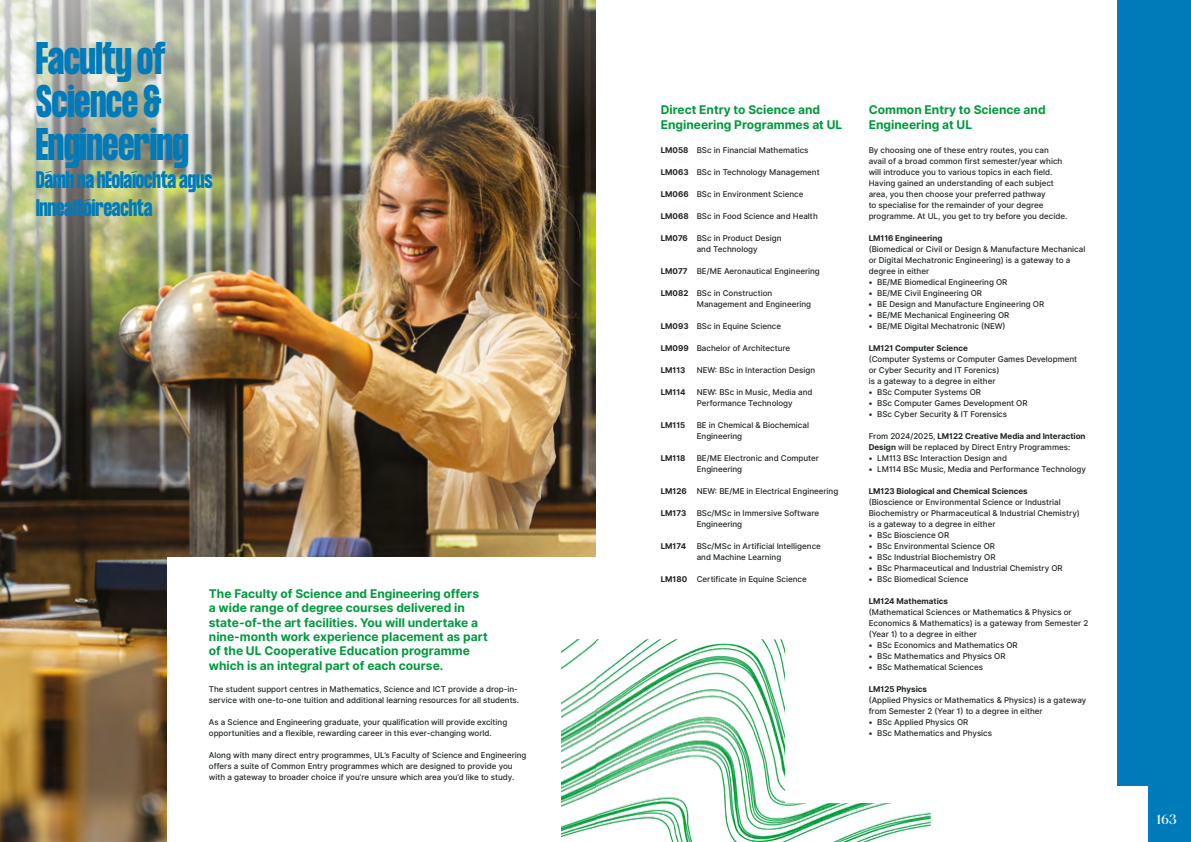
<style>
.page{position:relative;width:1191px;height:842px;background:#fff}
.page>*{position:absolute;margin:0;border:0;box-sizing:border-box;transform-origin:0 0}
.t1{font:700 40px/42.8px "Formula Condensed";color:#007bba}
.t2{font:700 21px/28px "Formula Condensed";color:#007bba}
.t3{font:500 14px "Saol Standard";color:#fff}
.t4{font:700 12px/14.4px "Inter";color:#009a3e}
.t5{font:500 8px/11px "Inter";color:#1f2522}
.t6{font:700 8px "Inter";color:#1f2522}
.s1{font-weight:700}
</style>
<div class="page">
<img style="left:0;top:0;width:595px;height:842px">
<div style="left:167px;top:557px;width:428px;height:285px;background:#fff"></div>
<div style="left:1148px;top:738px;width:43px;height:104px;background:#007bba"></div>
<div style="left:1117px;top:0;width:74px;height:785px;background:#007bba"></div>
<img style="left:562px;top:639px;width:369px;height:203px">
<h1 class="t1" style="left:36px;top:39px;width:154px">Faculty of<br>Science &amp;<br>Engineering</h1>
<h2 class="t2" style="left:36px;top:166px;width:178px">Dámh na hEolaíochta agus<br>Innealtóireachta</h2>
<p class="t4" style="left:209px;top:586px;width:280px">The Faculty of Science and Engineering offers a wide range of degree courses delivered in state-of-the art facilities. You will undertake a nine-month work experience placement as part of the UL Cooperative Education programme which is an integral part of each course.</p>
<p class="t5" style="left:209px;top:683px;width:312px">The student support centres in Mathematics, Science and ICT provide a drop-in&shy;service with one-to-one tuition and additional learning resources for all students.</p>
<p class="t5" style="left:209px;top:716px;width:300px">As a Science and Engineering graduate, your qualification will provide exciting opportunities and a flexible, rewarding career in this ever-changing world.</p>
<p class="t5" style="left:209px;top:749px;width:319px">Along with many direct entry programmes, UL’s Faculty of Science and Engineering offers a suite of Common Entry programmes which are designed to provide you with a gateway to broader choice if you’re unsure which area you’d like to study.</p>
<h3 class="t4" style="left:660px;top:103px;width:183px">Direct Entry to Science and<br>Engineering Programmes at UL</h3>
<p class="t5" style="left:660px;top:144px;width:149px"><span class="s1">LM058</span> BSc in Financial Mathematics</p>
<p class="t5" style="left:660px;top:166px;width:160px"><span class="s1">LM063</span> BSc in Technology Management</p>
<p class="t5" style="left:660px;top:188px;width:144px"><span class="s1">LM066</span> BSc in Environment Science</p>
<p class="t5" style="left:660px;top:210px;width:159px"><span class="s1">LM068</span> BSc in Food Science and Health</p>
<p class="t5" style="left:696px;top:232px;width:86px;text-indent:-36px"><span class="s1">LM076</span> BSc in Product Design and Technology</p>
<p class="t5" style="left:660px;top:265px;width:161px"><span class="s1">LM077</span> BE/ME Aeronautical Engineering</p>
<p class="t5" style="left:696px;top:287px;width:116px;text-indent:-36px"><span class="s1">LM082</span> BSc in Construction<br>Management and Engineering</p>
<p class="t5" style="left:660px;top:320px;width:122px"><span class="s1">LM093</span> BSc in Equine Science</p>
<p class="t5" style="left:660px;top:342px;width:131px"><span class="s1">LM099</span> Bachelor of Architecture</p>
<p class="t6" style="left:660px;top:364px;width:26px">LM113</p>
<p class="t5" style="left:696px;top:364px;width:120px">NEW: BSc in Interaction Design</p>
<p class="t6" style="left:660px;top:386px;width:26px">LM114</p>
<p class="t5" style="left:696px;top:386px;width:117px">NEW: BSc in Music, Media and<br>Performance Technology</p>
<p class="t6" style="left:660px;top:419px;width:26px">LM115</p>
<p class="t5" style="left:696px;top:419px;width:114px">BE in Chemical &amp; Biochemical<br>Engineering</p>
<p class="t6" style="left:660px;top:452px;width:26px">LM118</p>
<p class="t5" style="left:696px;top:452px;width:124px">BE/ME Electronic and Computer<br>Engineering</p>
<p class="t5" style="left:660px;top:485px;width:179px"><span class="s1">LM126</span> NEW: BE/ME in Electrical Engineering</p>
<p class="t6" style="left:660px;top:507px;width:27px">LM173</p>
<p class="t5" style="left:696px;top:507px;width:124px">BSc/MSc in Immersive Software<br>Engineering</p>
<p class="t6" style="left:660px;top:540px;width:27px">LM174</p>
<p class="t5" style="left:696px;top:540px;width:126px">BSc/MSc in Artificial Intelligence and Machine Learning</p>
<p class="t5" style="left:660px;top:573px;width:148px"><span class="s1">LM180</span> Certificate in Equine Science</p>
<h3 class="t4" style="left:868px;top:103px;width:178px">Common Entry to Science and<br>Engineering at UL</h3>
<p class="t5" style="left:868px;top:144px;width:200px">By choosing one of these entry routes, you can avail of a broad common first semester/year which will introduce you to various topics in each field.<br>Having gained an understanding of each subject area, you then choose your preferred pathway<br>to specialise for the remainder of your degree programme. At UL, you get to try before you decide.</p>
<p class="t6" style="left:868px;top:232px;width:75px">LM116 Engineering</p>
<p class="t5" style="left:868px;top:243px;width:218px">(Biomedical or Civil or Design &amp; Manufacture Mechanical or Digital Mechatronic Engineering) is a gateway to a degree in either</p>
<p class="t5" style="left:868px;top:276px;width:140px">• BE/ME Biomedical Engineering OR</p>
<p class="t5" style="left:868px;top:287px;width:115px">• BE/ME Civil Engineering OR</p>
<p class="t5" style="left:868px;top:298px;width:177px">• BE Design and Manufacture Engineering OR</p>
<p class="t5" style="left:868px;top:309px;width:142px">• BE/ME Mechanical Engineering OR</p>
<p class="t5" style="left:868px;top:320px;width:138px">• BE/ME Digital Mechatronic (NEW)</p>
<p class="t6" style="left:868px;top:342px;width:101px">LM121 Computer Science</p>
<p class="t5" style="left:868px;top:353px;width:210px">(Computer Systems or Computer Games Development or Cyber Security and IT Forenics)<br>is a gateway to a degree in either</p>
<p class="t5" style="left:868px;top:386px;width:114px">• BSc Computer Systems OR</p>
<p class="t5" style="left:868px;top:397px;width:160px">• BSc Computer Games Development OR</p>
<p class="t5" style="left:868px;top:408px;width:140px">• BSc Cyber Security &amp; IT Forensics</p>
<p class="t5" style="left:868px;top:430px;width:218px">From 2024/2025, <span class="s1">LM122 Creative Media and Interaction<br>Design</span> will be replaced by Direct Entry Programmes:</p>
<p class="t5" style="left:868px;top:452px;width:140px">• LM113 BSc Interaction Design and</p>
<p class="t5" style="left:868px;top:463px;width:219px">• LM114 BSc Music, Media and Performance Technology</p>
<p class="t6" style="left:868px;top:485px;width:160px">LM123 Biological and Chemical Sciences</p>
<p class="t5" style="left:868px;top:496px;width:213px">(Bioscience or Environmental Science or Industrial<br>Biochemistry or Pharmaceutical &amp; Industrial Chemistry) is a gateway to a degree in either</p>
<p class="t5" style="left:868px;top:529px;width:82px">• BSc Bioscience OR</p>
<p class="t5" style="left:868px;top:540px;width:128px">• BSc Environmental Science OR</p>
<p class="t5" style="left:868px;top:551px;width:128px">• BSc Industrial Biochemistry OR</p>
<p class="t5" style="left:868px;top:562px;width:195px">• BSc Pharmaceutical and Industrial Chemistry OR</p>
<p class="t5" style="left:868px;top:573px;width:101px">• BSc Biomedical Science</p>
<p class="t6" style="left:868px;top:595px;width:81px">LM124 Mathematics</p>
<p class="t5" style="left:868px;top:606px;width:221px">(Mathematical Sciences or Mathematics &amp; Physics or<br>Economics &amp; Mathematics) is a gateway from Semester 2 (Year 1) to a degree in either</p>
<p class="t5" style="left:868px;top:639px;width:151px">• BSc Economics and Mathematics OR</p>
<p class="t5" style="left:868px;top:650px;width:138px">• BSc Mathematics and Physics OR</p>
<p class="t5" style="left:868px;top:661px;width:116px">• BSc Mathematical Sciences</p>
<p class="t6" style="left:868px;top:683px;width:60px">LM125 Physics</p>
<p class="t5" style="left:868px;top:694px;width:219px">(Applied Physics or Mathematics &amp; Physics) is a gateway from Semester 2 (Year 1) to a degree in either</p>
<p class="t5" style="left:868px;top:716px;width:101px">• BSc Applied Physics OR</p>
<p class="t5" style="left:868px;top:727px;width:125px">• BSc Mathematics and Physics</p>
<h3 class="t3" style="left:1156px;top:809px;width:22px">163</h3>
</div>
